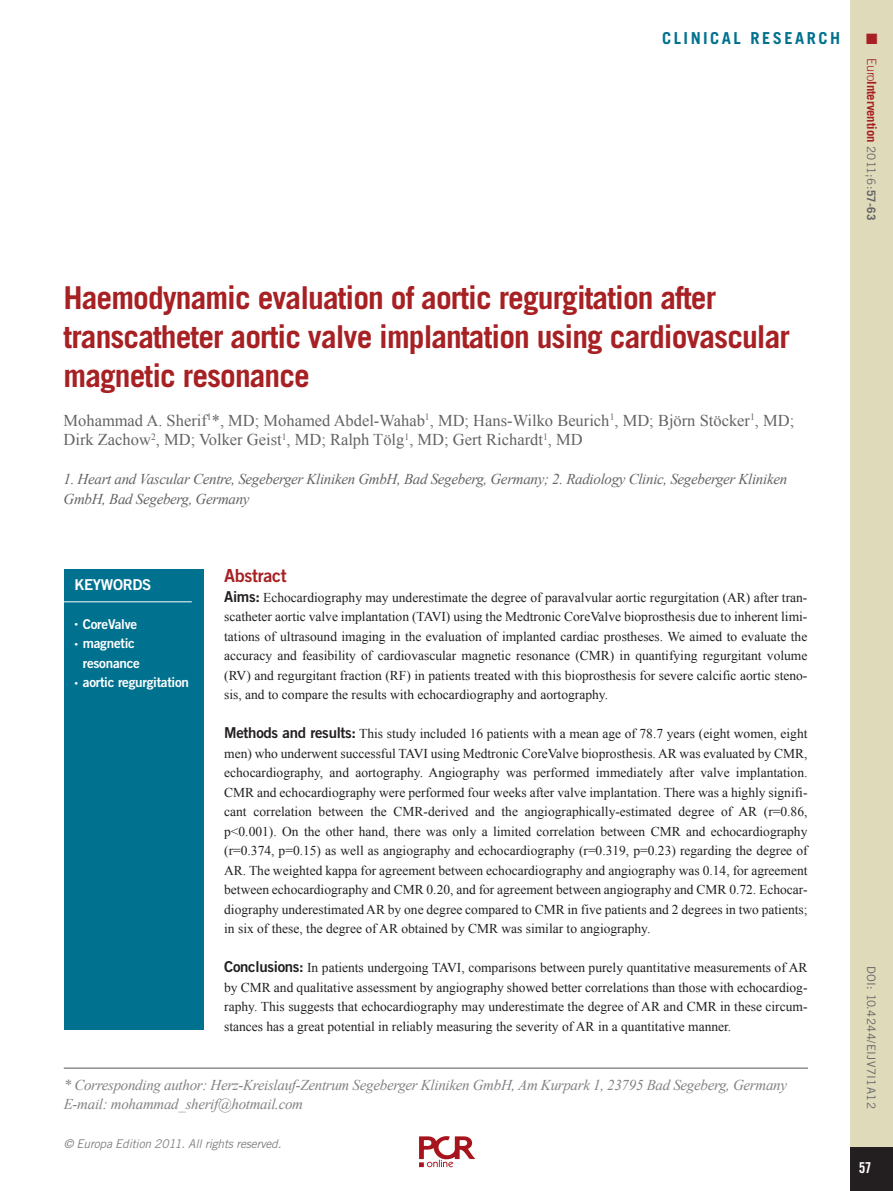
<style>
.page{position:relative;width:893px;height:1191px;background:#fff}
.page>*{position:absolute;margin:0;border:0;box-sizing:border-box;transform-origin:0 0}
.t1{font:700 31.5px/39px "Trade Gothic LT Std";letter-spacing:-.03em;color:#a72023}
.t2{font:18px "Trade Gothic LT Std Bd 2";letter-spacing:-.02em;color:#a72023}
.t3{font:16.5px/19.5px "Times New Roman";color:#636366}
.t4{font:700 16.5px "Trade Gothic LT Std";letter-spacing:.15em;color:#00718f}
.t5{font:italic 15px/19.5px "Times New Roman";letter-spacing:-.02em;color:#808285}
.t6{font:italic 15px/19.5px "Times New Roman";letter-spacing:-.02em;color:#636366}
.t7{font:15px "Trade Gothic LT Std Bd 2";letter-spacing:-.02em;color:#fff}
.t8{font:15px "Trade Gothic LT Std Bd Cn 20";color:#fff}
.t9{font:15px "Zapf Dingbats ITC";color:#a72023}
.t10{font:13.5px/19.5px "Times New Roman";color:#231f20;text-align:justify}
.t11{font:13.5px/19.5px "Trade Gothic LT Std Bd 2";letter-spacing:-.02em;color:#fff}
.t12{font:700 12.75px "Trade Gothic LT Std";letter-spacing:-.01em;color:#a72023}
.t13{font:italic 12px "Trade Gothic LT Std";letter-spacing:-.02em;color:#808285}
.t14{font:11.7px "Trade Gothic LT Std";letter-spacing:.03em;color:#636366}
.s1{font-weight:300}
.s2{font-weight:400;font-size:11.7px;color:#636366}
.s3{font-size:11.7px;color:#636366}
.s4{font-family:"Trade Gothic LT Std";font-weight:300;font-size:7.5px}
.s5{font-family:"Trade Gothic LT Std Bd 2";font-size:15px}
</style>
<div class="page">
<img style="left:419px;top:1136px;width:56px;height:32px">
<div style="left:850px;top:0;width:43px;height:1191px;background:#dedaba"></div>
<div style="left:850px;top:1147px;width:43px;height:44px;background:#231f20"></div>
<div style="left:64px;top:570px;width:139px;height:460px;background:#00718f"></div>
<hr style="left:64px;top:601px;width:128px;height:1px;background:#fff">
<hr style="left:64px;top:1067px;width:744px;height:1px;background:#57585a">
<p class="t4" style="left:662px;top:32px;width:180px">CLINICAL RESEARCH</p>
<p class="t9" style="left:866px;top:33px;width:13px">■</p>
<p class="t12" style="left:877px;top:58px;width:164px;rotate:90deg"><span class="s1">Euro</span>Intervention <span class="s2">2011;6:</span><span class="s3">57-63</span></p>
<h1 class="t1" style="left:64px;top:280px;width:728px">Haemodynamic evaluation of aortic regurgitation after transcatheter aortic valve implantation using cardiovascular magnetic resonance</h1>
<p class="t3" style="left:64px;top:412px;width:732px">Mohammad A. Sherif<sup>1</sup>*, MD; Mohamed Abdel-Wahab<sup>1</sup>, MD; Hans-Wilko Beurich<sup>1</sup>, MD; Björn Stöcker<sup>1</sup>, MD;<br>Dirk Zachow<sup>2</sup>, MD; Volker Geist<sup>1</sup>, MD; Ralph Tölg<sup>1</sup>, MD; Gert Richardt<sup>1</sup>, MD</p>
<p class="t6" style="left:64px;top:471px;width:725px">1. Heart and Vascular Centre, Segeberger Kliniken GmbH, Bad Segeberg, Germany; 2. Radiology Clinic, Segeberger Kliniken<br>GmbH, Bad Segeberg, Germany</p>
<p class="t7" style="left:74px;top:578px;width:79px">KEYWORDS</p>
<p class="t11" style="left:74px;top:615px;width:64px"><span class="s4">•</span> CoreValve</p>
<p class="t11" style="left:83px;top:634px;width:59px;text-indent:-9px"><span class="s4">•</span> magnetic resonance</p>
<p class="t11" style="left:74px;top:673px;width:116px"><span class="s4">•</span> aortic regurgitation</p>
<h2 class="t2" style="left:224px;top:569px;width:64px">Abstract</h2>
<p class="t10" style="left:224px;top:588px;width:585px"><span class="s5">Aims:</span> Echocardiography may underestimate the degree of paravalvular aortic regurgitation (AR) after tran&shy;scatheter aortic valve implantation (TAVI) using the Medtronic CoreValve bioprosthesis due to inherent limi&shy;tations of ultrasound imaging in the evaluation of implanted cardiac prostheses. We aimed to evaluate the accuracy and feasibility of cardiovascular magnetic resonance (CMR) in quantifying regurgitant volume (RV) and regurgitant fraction (RF) in patients treated with this bioprosthesis for severe calcific aortic steno&shy;sis, and to compare the results with echocardiography and aortography.</p>
<p class="t10" style="left:224px;top:725px;width:585px"><span class="s5">Methods and results:</span> This study included 16 patients with a mean age of 78.7 years (eight women, eight men) who underwent successful TAVI using Medtronic CoreValve bioprosthesis. AR was evaluated by CMR, echocardiography, and aortography. Angiography was performed immediately after valve implantation.<br>CMR and echocardiography were performed four weeks after valve implantation. There was a highly signifi&shy;cant correlation between the CMR-derived and the angiographically-estimated degree of AR (r=0.86, p&lt;0.001). On the other hand, there was only a limited correlation between CMR and echocardiography (r=0.374, p=0.15) as well as angiography and echocardiography (r=0.319, p=0.23) regarding the degree of AR. The weighted kappa for agreement between echocardiography and angiography was 0.14, for agreement between echocardiography and CMR 0.20, and for agreement between angiography and CMR 0.72. Echocar&shy;diography underestimated AR by one degree compared to CMR in five patients and 2 degrees in two patients; in six of these, the degree of AR obtained by CMR was similar to angiography.</p>
<p class="t10" style="left:224px;top:959px;width:585px"><span class="s5">Conclusions:</span> In patients undergoing TAVI, comparisons between purely quantitative measurements of AR by CMR and qualitative assessment by angiography showed better correlations than those with echocardiog&shy;raphy. This suggests that echocardiography may underestimate the degree of AR and CMR in these circum&shy;stances has a great potential in reliably measuring the severity of AR in a quantitative manner.</p>
<p class="t5" style="left:64px;top:1076px;width:725px">* Corresponding author: Herz-Kreislauf-Zentrum Segeberger Kliniken GmbH, Am Kurpark 1, 23795 Bad Segeberg, Germany<br>E-mail: mohammad_sherif@hotmail.com</p>
<p class="t13" style="left:64px;top:1138px;width:219px">© Europa Edition 2011. All rights reserved.</p>
<p class="t14" style="left:876px;top:965px;width:145px;rotate:90deg">DOI: 10.4244/EIJV7I1A12</p>
<p class="t8" style="left:859px;top:1162px;width:14px">57</p>
</div>
